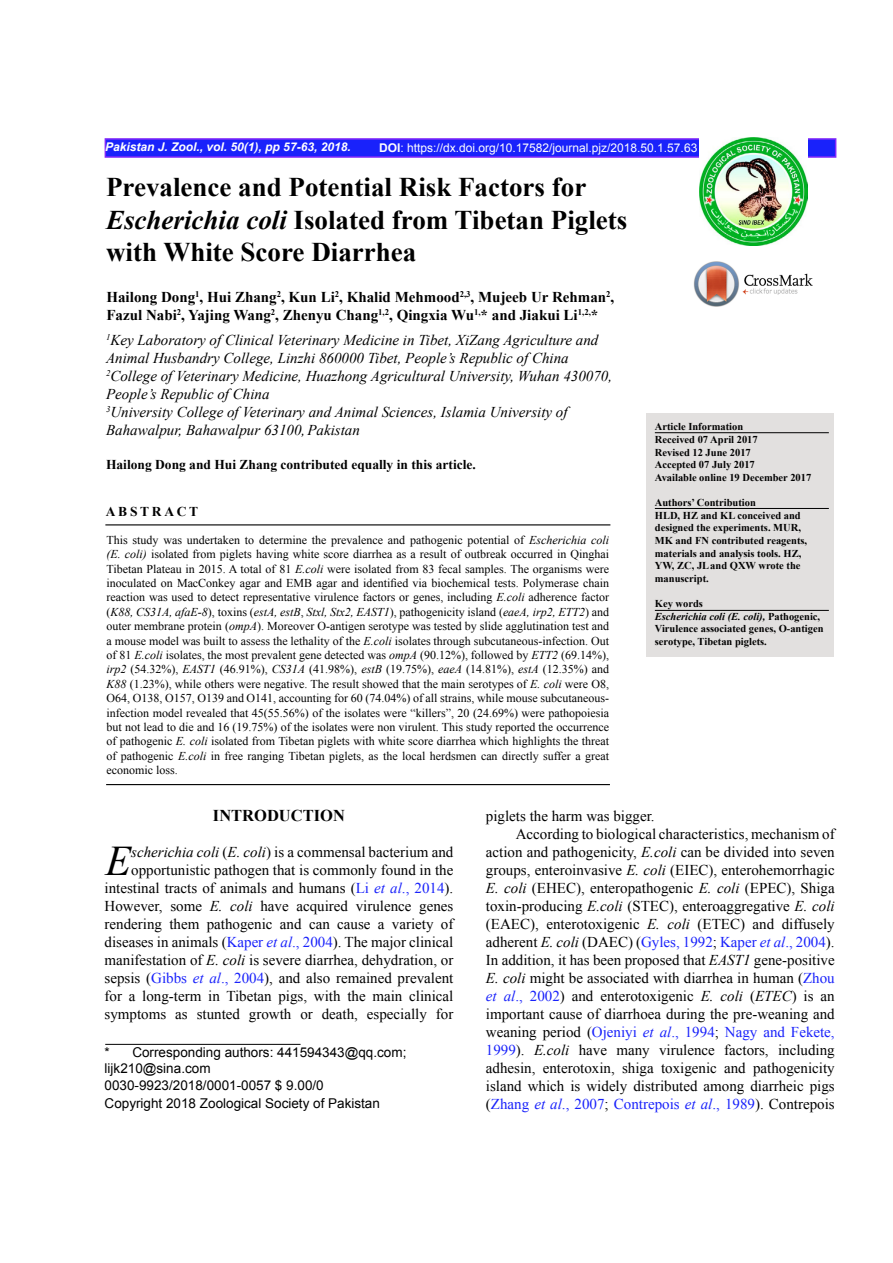
<style>
.page{position:relative;width:893px;height:1263px;background:#fff}
.page>*{position:absolute;margin:0;border:0;box-sizing:border-box;transform-origin:0 0}
.t1{font:italic 42.15px "Times New Roman";color:#000}
.t2{font:700 27px/32.4px "Times New Roman";color:#000}
.t3{font:700 16.5px "Times New Roman";color:#000}
.t4{font:15px/18px "Times New Roman";color:#000;text-align:right}
.t5{font:italic 15px/18px "Times New Roman";color:#000}
.t6{font:15px "Times New Roman";color:#1922fb}
.t7{font:700 15px/18px "Times New Roman";color:#000}
.t8{font:13.5px/16.2px "Arial";color:#000}
.t9{font:700 13.5px "Times New Roman";color:#000}
.t10{font:700 13.5px "Times New Roman";letter-spacing:.2em;color:#000}
.t11{font:12px/14.4px "Times New Roman";color:#000;text-align:justify}
.t12{font:12px "Arial";color:#fff}
.t13{font:italic 700 12px "Arial";color:#fff}
.t14{font:700 10.5px/12.6px "Times New Roman";color:#000}
.s1{font-weight:700}
.s2{font-style:italic}
.s3{color:#000}
.s4{font-style:italic;color:#000}
.s5{color:#1922fb}
.s6{font-style:italic;color:#1922fb}
</style>
<div class="page">
<img style="left:694px;top:261px;width:119px;height:45px">
<div style="left:105px;top:138px;width:731px;height:20px;background:#1922fb;border:2px solid #8027fb"></div>
<img style="left:699px;top:138px;width:108px;height:108px">
<div style="left:646px;top:414px;width:187px;height:243px;background:#e2e0df"></div>
<hr style="left:655px;top:508px;width:174px;height:1px;background:#000">
<hr style="left:105px;top:524px;width:505px;height:1px;background:#000">
<hr style="left:106px;top:784px;width:504px;height:1px;background:#000">
<hr style="left:655px;top:432px;width:174px;height:1px;background:#000">
<hr style="left:105px;top:1044px;width:196px;height:1px;background:#000">
<hr style="left:655px;top:610px;width:174px;height:1px;background:#000">
<p class="t13" style="left:105px;top:139px;width:247px">Pakistan J. Zool., vol. 50(1), pp 57-63, 2018.</p>
<p class="t12" style="left:379px;top:140px;width:320px"><span class="s1">DOI</span>: https://dx.doi.org/10.17582/journal.pjz/2018.50.1.57.63</p>
<h2 class="t2" style="left:106px;top:171px;width:523px">Prevalence and Potential Risk Factors for<br><span class="s2">Escherichia coli</span> Isolated from Tibetan Piglets with White Score Diarrhea</h2>
<p class="t7" style="left:106px;top:288px;width:509px">Hailong Dong<sup>1</sup>, Hui Zhang<sup>2</sup>, Kun Li<sup>2</sup>, Khalid Mehmood<sup>2,3</sup>, Mujeeb Ur Rehman<sup>2</sup>,<br>Fazul Nabi<sup>2</sup>, Yajing Wang<sup>2</sup>, Zhenyu Chang<sup>1,2</sup>, Qingxia Wu<sup>1,</sup>* and Jiakui Li<sup>1,2,</sup>*</p>
<p class="t5" style="left:106px;top:330px;width:508px"><sup>1</sup>Key Laboratory of Clinical Veterinary Medicine in Tibet, XiZang Agriculture and Animal Husbandry College, Linzhi 860000 Tibet, People’s Republic of China <sup>2</sup>College of Veterinary Medicine, Huazhong Agricultural University, Wuhan 430070, People’s Republic of China<br><sup>3</sup>University College of Veterinary and Animal Sciences, Islamia University of Bahawalpur, Bahawalpur 63100,Pakistan</p>
<p class="t9" style="left:106px;top:455px;width:371px">Hailong Dong and Hui Zhang contributed equally in this article.</p>
<p class="t14" style="left:655px;top:420px;width:158px">Article Information<br>Received 07 April 2017<br>Revised 12 June 2017<br>Accepted 07 July 2017<br>Available online 19 December 2017</p>
<p class="t14" style="left:655px;top:496px;width:154px">Authors’ Contribution<br>HLD, HZ and KL conceived and designed the experiments. MUR,<br>MK and FN contributed reagents, materials and analysis tools. HZ,<br>YW, ZC, JLand QXW wrote the manuscript.</p>
<p class="t14" style="left:655px;top:597px;width:170px">Key words<br><span class="s2">Escherichia coli (E. coli),</span> Pathogenic,<br>Virulence associated genes, O-antigen serotype, Tibetan piglets.</p>
<p class="t10" style="left:106px;top:503px;width:94px">ABSTRACT</p>
<p class="t11" style="left:107px;top:532px;width:504px">This study was undertaken to determine the prevalence and pathogenic potential of <span class="s2">Escherichia coli (E. coli)</span> isolated from piglets having white score diarrhea as a result of outbreak occurred in Qinghai Tibetan Plateau in 2015. A total of 81 <span class="s2">E.coli</span> were isolated from 83 fecal samples. The organisms were inoculated on MacConkey agar and EMB agar and identified via biochemical tests. Polymerase chain reaction was used to detect representative virulence factors or genes, including <span class="s2">E.coli</span> adherence factor (<span class="s2">K88, CS31A, afaE-8</span>), toxins (<span class="s2">estA, estB</span>, <span class="s2">Stxl, Stx2, EAST1</span>), pathogenicity island (<span class="s2">eaeA, irp2, ETT2</span>) and outer membrane protein (<span class="s2">ompA</span>). Moreover O-antigen serotype was tested by slide agglutination test and a mouse model was built to assess the lethality of the <span class="s2">E.coli</span> isolates through subcutaneous-infection. Out of 81 <span class="s2">E.coli</span> isolates, the most prevalent gene detected was <span class="s2">ompA</span> (90.12%), followed by <span class="s2">ETT2</span> (69.14%), <span class="s2">irp2</span> (54.32%), <span class="s2">EAST1</span> (46.91%), <span class="s2">CS31A</span> (41.98%), <span class="s2">estB</span> (19.75%), <span class="s2">eaeA</span> (14.81%), <span class="s2">estA</span> (12.35%) and <span class="s2">K88</span> (1.23%), while others were negative. The result showed that the main serotypes of <span class="s2">E. coli</span> were O8, O64, O138, O157, O139 and O141, accounting for 60 (74.04%) of all strains, while mouse subcutaneous&shy;infection model revealed that 45(55.56%) of the isolates were “killers”, 20 (24.69%) were pathopoiesia but not lead to die and 16 (19.75%) of the isolates were non virulent. This study reported the occurrence of pathogenic <span class="s2">E. coli</span> isolated from Tibetan piglets with white score diarrhea which highlights the threat of pathogenic <span class="s2">E.coli</span> in free ranging Tibetan piglets, as the local herdsmen can directly suffer a great economic loss.</p>
<h3 class="t3" style="left:213px;top:804px;width:133px">INTRODUCTION</h3>
<h1 class="t1" style="left:106px;top:832px;width:27px">E</h1>
<p class="t4" style="left:486px;top:806px;width:170px">piglets the harm was bigger.</p>
<p class="t4" style="left:516px;top:824px;width:320px">According to biological characteristics, mechanism of</p>
<p class="t4" style="left:486px;top:842px;width:350px">action and pathogenicity, <span class="s2">E.coli</span> can be divided into seven</p>
<p class="t4" style="left:486px;top:860px;width:350px">groups, enteroinvasive <span class="s2">E. coli</span> (EIEC), enterohemorrhagic</p>
<p class="t4" style="left:486px;top:878px;width:350px"><span class="s2">E. coli</span> (EHEC), enteropathogenic <span class="s2">E. coli</span> (EPEC), Shiga</p>
<p class="t4" style="left:486px;top:896px;width:350px">toxin-producing <span class="s2">E.coli</span> (STEC), enteroaggregative <span class="s2">E. coli</span></p>
<p class="t4" style="left:486px;top:914px;width:350px">(EAEC), enterotoxigenic <span class="s2">E. coli</span> (ETEC) and diffusely</p>
<p class="t6" style="left:486px;top:931px;width:350px"><span class="s3">adherent</span> <span class="s4">E. coli</span> <span class="s3">(DAEC) (</span>Gyles, 1992<span class="s3">;</span> Kaper <span class="s2">et al</span>., 2004<span class="s3">).</span></p>
<p class="t4" style="left:486px;top:950px;width:350px">In addition, it has been proposed that <span class="s2">EAST1</span> gene-positive</p>
<p class="t4" style="left:486px;top:968px;width:350px"><span class="s2">E. coli</span> might be associated with diarrhea in human (<span class="s5">Zhou</span></p>
<p class="t4" style="left:486px;top:986px;width:350px"><span class="s6">et al</span><span class="s5">., 2002</span>) and enterotoxigenic <span class="s2">E. coli</span> (<span class="s2">ETEC</span>) is an</p>
<p class="t4" style="left:486px;top:1004px;width:350px">important cause of diarrhoea during the pre-weaning and</p>
<p class="t6" style="left:486px;top:1021px;width:350px"><span class="s3">weaning period (</span>Ojeniyi <span class="s2">et al</span>., 1994<span class="s3">;</span> Nagy and Fekete,</p>
<p class="t4" style="left:486px;top:1040px;width:350px"><span class="s5">1999</span>). <span class="s2">E.coli</span> have many virulence factors, including</p>
<p class="t4" style="left:486px;top:1058px;width:350px">adhesin, enterotoxin, shiga toxigenic and pathogenicity</p>
<p class="t4" style="left:486px;top:1076px;width:350px">island which is widely distributed among diarrheic pigs</p>
<p class="t6" style="left:486px;top:1093px;width:350px"><span class="s3">(</span>Zhang <span class="s2">et al</span>., 2007<span class="s3">;</span> Contrepois <span class="s2">et al</span>., 1989<span class="s3">). Contrepois</span></p>
<p class="t4" style="left:105px;top:843px;width:350px"><span class="s2">scherichia coli</span> (<span class="s2">E. coli</span>) is a commensal bacterium and opportunistic pathogen that is commonly found in the intestinal tracts of animals and humans (<span class="s5">Li</span> <span class="s6">et al</span><span class="s5">., 2014</span>).<br>However, some <span class="s2">E. coli</span> have acquired virulence genes rendering them pathogenic and can cause a variety of diseases in animals (<span class="s5">Kaper</span> <span class="s6">et al</span><span class="s5">., 2004</span>). The major clinical manifestation of <span class="s2">E. coli</span> is severe diarrhea, dehydration, or sepsis (<span class="s5">Gibbs</span> <span class="s6">et al</span><span class="s5">., 2004</span>), and also remained prevalent for a long-term in Tibetan pigs, with the main clinical symptoms as stunted growth or death, especially for</p>
<p class="t8" style="left:105px;top:1044px;width:303px">* Corresponding authors: 441594343@qq.com; lijk210@sina.com<br>0030-9923/2018/0001-0057 $ 9.00/0</p>
<p class="t8" style="left:105px;top:1095px;width:277px">Copyright 2018 Zoological Society of Pakistan</p>
</div>
